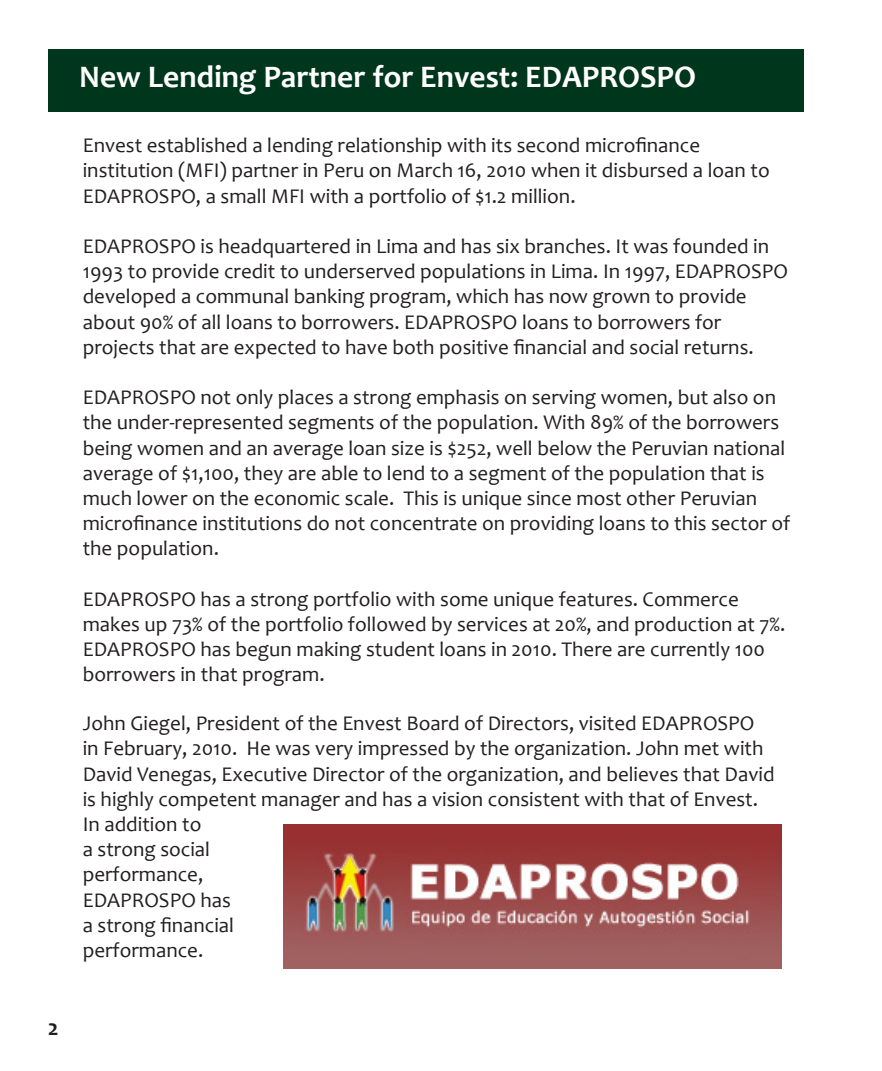
<style>
.page{position:relative;width:882px;height:1071px;background:#fff}
.page>*{position:absolute;margin:0;border:0;box-sizing:border-box;transform-origin:0 0}
.t1{font:700 31.5px "Candara";color:#fff}
.t2{font:700 22.75px "Candara";color:#231f20}
.t3{font:21px/25.2px "Candara";color:#231f20}
</style>
<div class="page">
<img style="left:284px;top:824px;width:497px;height:144px">
<div style="left:48px;top:49px;width:756px;height:63px;background:#00361b"></div>
<p class="t1" style="left:79px;top:57px;width:618px">New Lending Partner for Envest: EDAPROSPO</p>
<p class="t3" style="left:83px;top:133px;width:689px">Envest established a lending relationship with its second microfinance institution (MFI) partner in Peru on March 16, 2010 when it disbursed a loan to<br>EDAPROSPO, a small MFI with a portfolio of $1.2 million.</p>
<p class="t3" style="left:83px;top:233px;width:707px">EDAPROSPO is headquartered in Lima and has six branches. It was founded in 1993 to provide credit to underserved populations in Lima. In 1997, EDAPROSPO developed a communal banking program, which has now grown to provide about 90% of all loans to borrowers. EDAPROSPO loans to borrowers for projects that are expected to have both positive financial and social returns.</p>
<p class="t3" style="left:83px;top:385px;width:709px">EDAPROSPO not only places a strong emphasis on serving women, but also on the under-represented segments of the population. With 89% of the borrowers being women and an average loan size is $252, well below the Peruvian national average of $1,100, they are able to lend to a segment of the population that is much lower on the economic scale. This is unique since most other Peruvian microfinance institutions do not concentrate on providing loans to this sector of the population.</p>
<p class="t3" style="left:83px;top:586px;width:704px">EDAPROSPO has a strong portfolio with some unique features. Commerce makes up 73% of the portfolio followed by services at 20%, and production at 7%.<br>EDAPROSPO has begun making student loans in 2010. There are currently 100 borrowers in that program.</p>
<p class="t3" style="left:83px;top:711px;width:693px">John Giegel, President of the Envest Board of Directors, visited EDAPROSPO in February, 2010. He was very impressed by the organization. John met with David Venegas, Executive Director of the organization, and believes that David is highly competent manager and has a vision consistent with that of Envest.</p>
<p class="t3" style="left:83px;top:811px;width:153px">In addition to<br>a strong social performance,<br>EDAPROSPO has a strong financial performance.</p>
<p class="t2" style="left:48px;top:1013px;width:12px">2</p>
</div>
